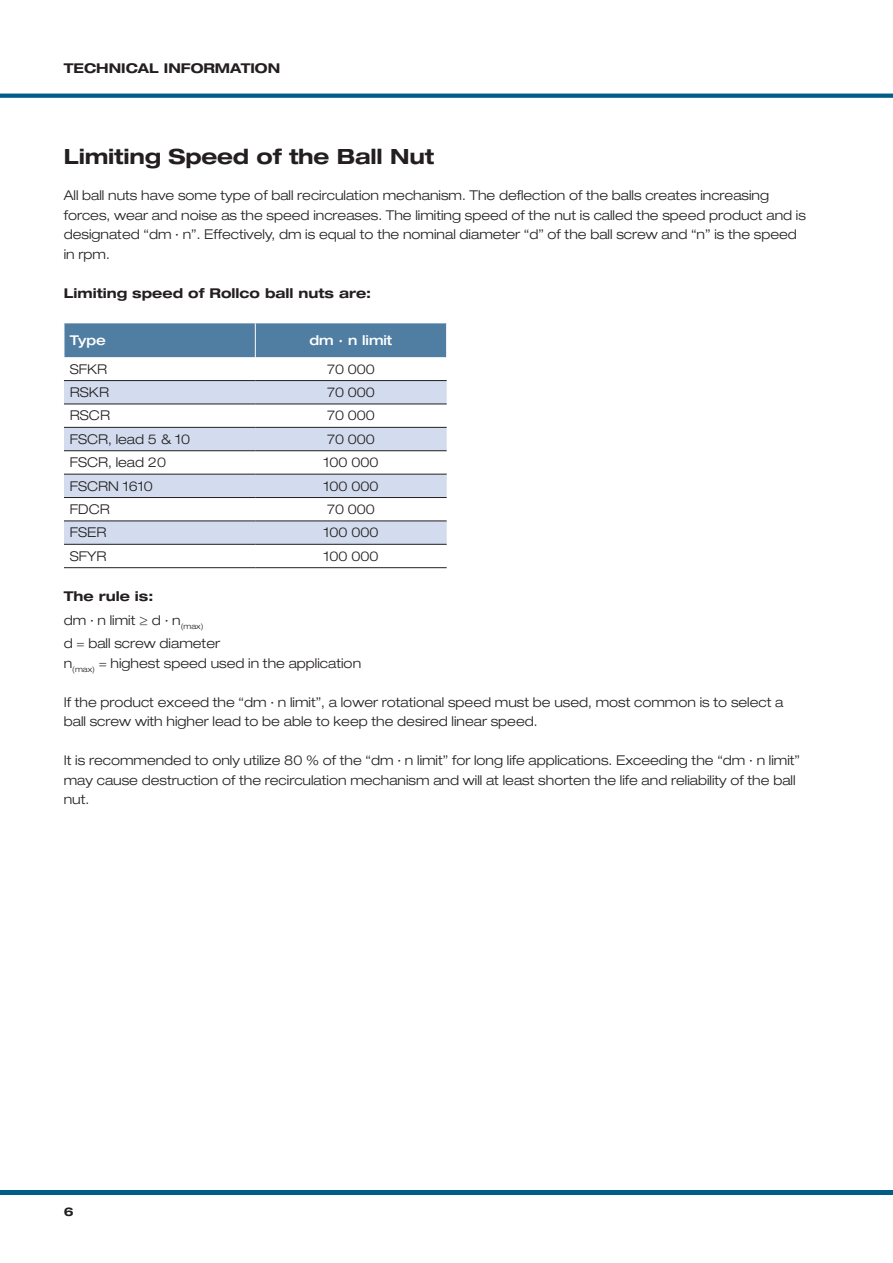
<style>
.page{position:relative;width:893px;height:1263px;background:#fff}
.page>*{position:absolute;margin:0;border:0;box-sizing:border-box;transform-origin:0 0}
.t1{font:700 expanded 21px "Helvetica Neue LT Std";letter-spacing:-.01em;color:#231f20}
.t2{font:300 expanded 13.5px/19.5px "Helvetica Neue LT Std";color:#231f20}
.t3{font:700 expanded 13.5px "Helvetica Neue LT Std";color:#231f20}
.t4{font:500 expanded 13.5px "Helvetica Neue LT Std";color:#fff}
.t5{font:700 expanded 12px "Helvetica Neue LT Std";color:#231f20}
.s1{font-weight:700}
</style>
<div class="page">
<svg style="left:0;top:94px;width:892px;height:4px;background:#0d638d"></svg>
<hr style="left:0;top:1191px;width:893px;height:4px;background:#015c88">
<div style="left:65px;top:323px;width:381px;height:34px;background:#507da2"></div>
<svg style="left:64px;top:357px;width:383px;height:1px"></svg>
<svg style="left:64px;top:381px;width:383px;height:163px;fill:#d2dcee"></svg>
<hr style="left:255px;top:323px;width:1px;height:34px;background:#fff">
<hr style="left:64px;top:380px;width:191px;height:1px;background:#231f20">
<hr style="left:255px;top:380px;width:192px;height:1px;background:#231f20">
<hr style="left:64px;top:404px;width:191px;height:1px;background:#231f20">
<hr style="left:255px;top:404px;width:192px;height:1px;background:#231f20">
<hr style="left:64px;top:427px;width:191px;height:1px;background:#231f20">
<hr style="left:255px;top:427px;width:192px;height:1px;background:#231f20">
<hr style="left:64px;top:450px;width:191px;height:1px;background:#231f20">
<hr style="left:255px;top:450px;width:192px;height:1px;background:#231f20">
<hr style="left:64px;top:474px;width:191px;height:1px;background:#231f20">
<hr style="left:255px;top:474px;width:192px;height:1px;background:#231f20">
<hr style="left:64px;top:497px;width:191px;height:1px;background:#231f20">
<hr style="left:255px;top:497px;width:192px;height:1px;background:#231f20">
<hr style="left:64px;top:521px;width:191px;height:1px;background:#231f20">
<hr style="left:255px;top:521px;width:192px;height:1px;background:#231f20">
<hr style="left:64px;top:544px;width:191px;height:1px;background:#231f20">
<hr style="left:255px;top:544px;width:192px;height:1px;background:#231f20">
<hr style="left:64px;top:567px;width:191px;height:1px;background:#231f20">
<hr style="left:255px;top:567px;width:192px;height:1px;background:#231f20">
<p class="t3" style="left:64px;top:60px;width:218px">TECHNICAL INFORMATION</p>
<h1 class="t1" style="left:64px;top:143px;width:372px">Limiting Speed of the Ball Nut</h1>
<p class="t2" style="left:64px;top:186px;width:744px">All ball nuts have some type of ball recirculation mechanism. The deflection of the balls creates increasing forces, wear and noise as the speed increases. The limiting speed of the nut is called the speed product and is designated “dm · n”. Effectively, dm is equal to the nominal diameter “d” of the ball screw and “n” is the speed in rpm.</p>
<p class="t3" style="left:64px;top:285px;width:309px">Limiting speed of Rollco ball nuts are:</p>
<p class="t4" style="left:70px;top:332px;width:38px">Type</p>
<p class="t4" style="left:309px;top:332px;width:84px">dm · n limit</p>
<p class="t2" style="left:70px;top:359px;width:39px">SFKR</p>
<p class="t2" style="left:327px;top:359px;width:49px">70 000</p>
<p class="t2" style="left:70px;top:382px;width:41px">RSKR</p>
<p class="t2" style="left:327px;top:382px;width:49px">70 000</p>
<p class="t2" style="left:70px;top:406px;width:42px">RSCR</p>
<p class="t2" style="left:327px;top:406px;width:49px">70 000</p>
<p class="t2" style="left:70px;top:429px;width:122px">FSCR, lead 5 &amp; 10</p>
<p class="t2" style="left:327px;top:429px;width:49px">70 000</p>
<p class="t2" style="left:70px;top:452px;width:98px">FSCR, lead 20</p>
<p class="t2" style="left:324px;top:452px;width:56px">100 000</p>
<p class="t2" style="left:70px;top:476px;width:84px">FSCRN 1610</p>
<p class="t2" style="left:324px;top:476px;width:56px">100 000</p>
<p class="t2" style="left:70px;top:499px;width:41px">FDCR</p>
<p class="t2" style="left:327px;top:499px;width:49px">70 000</p>
<p class="t2" style="left:70px;top:523px;width:38px">FSER</p>
<p class="t2" style="left:324px;top:523px;width:56px">100 000</p>
<p class="t2" style="left:70px;top:546px;width:38px">SFYR</p>
<p class="t2" style="left:324px;top:546px;width:56px">100 000</p>
<p class="t2" style="left:64px;top:584px;width:158px;line-height:23.7px"><span class="s1">The rule is:<br></span>dm · n limit ≥ d · n<sub>(max)<br></sub>d = ball screw diameter</p>
<p class="t2" style="left:64px;top:653px;width:299px">n<sub>(max)</sub> = highest speed used in the application</p>
<p class="t2" style="left:64px;top:692px;width:721px">If the product exceed the “dm · n limit”, a lower rotational speed must be used, most common is to select a ball screw with higher lead to be able to keep the desired linear speed.</p>
<p class="t2" style="left:64px;top:751px;width:738px">It is recommended to only utilize 80 % of the “dm · n limit” for long life applications. Exceeding the “dm · n limit” may cause destruction of the recirculation mechanism and will at least shorten the life and reliability of the ball nut.</p>
<p class="t5" style="left:64px;top:1204px;width:11px">6</p>
</div>
